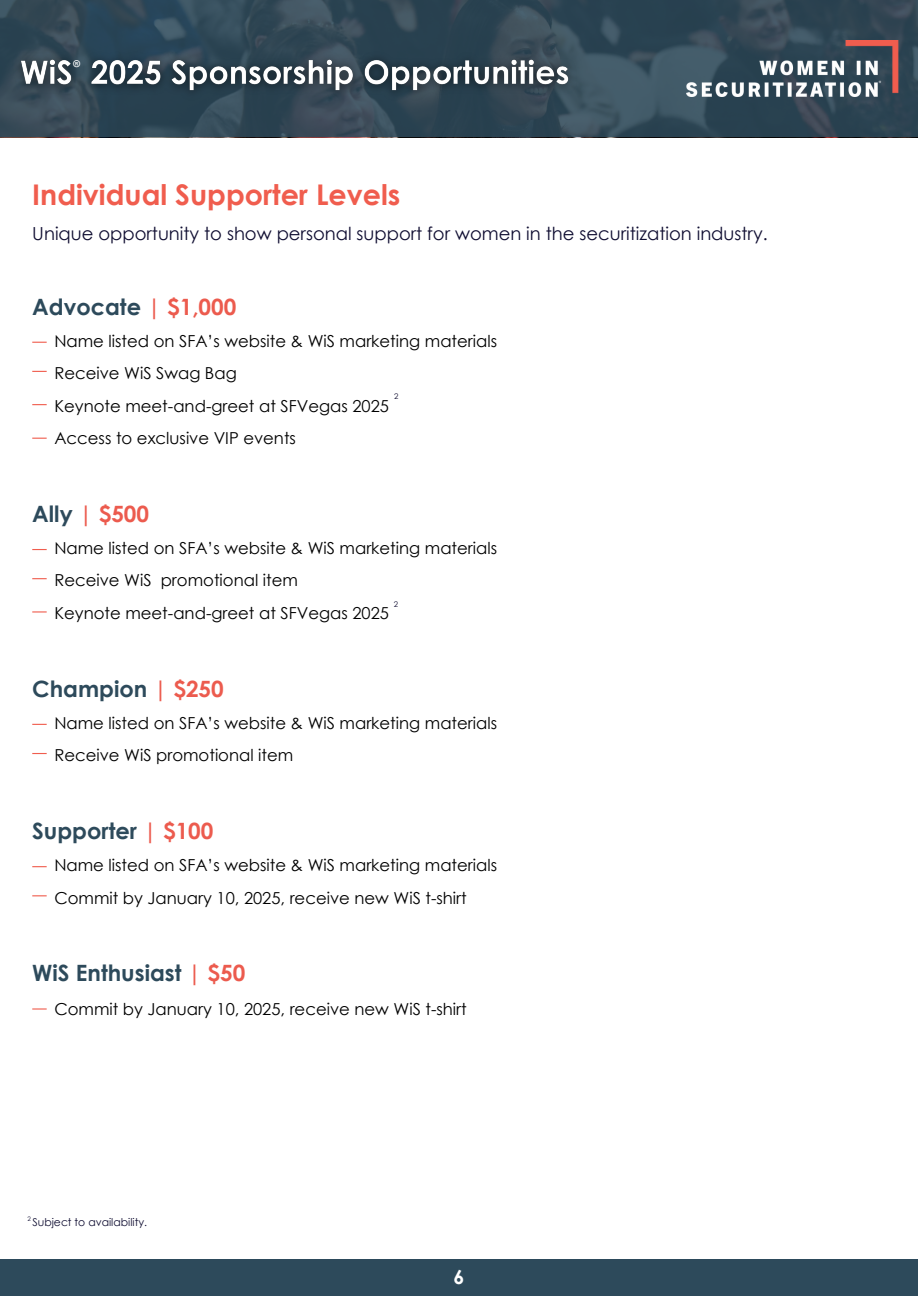
<style>
.page{position:relative;width:918px;height:1296px;background:#fff}
.page>*{position:absolute;margin:0;border:0;box-sizing:border-box;transform-origin:0 0}
.t1{font:700 28.5px "Century Gothic";color:#f05d4e}
.t2{font:700 22.5px "Century Gothic";color:#2d4a5b}
.t3{font:700 22.5px "Century Gothic";color:#ec5b4e}
.t4{font:700 19.5px "Century Gothic";color:#fff}
.t5{font:18px "Century Gothic";color:#0f0d31}
.t6{font:17.55px "Canva Sans";color:#fff}
.t7{font:16.5px "Century Gothic";color:#000}
.t8{font:10.8px "Century Gothic";color:#0f0d31}
.t9{font:7.8px "Century Gothic";color:#0f0d31}
.t10{font:6.3px "Century Gothic";color:#0f0d31}
.s1{color:#ec5b4e}
.s2{color:#2d4a5b}
</style>
<div class="page">
<svg style="left:32px;top:342px;width:15px;height:1px"></svg>
<svg style="left:32px;top:371px;width:15px;height:1px"></svg>
<svg style="left:32px;top:404px;width:15px;height:1px"></svg>
<svg style="left:32px;top:438px;width:15px;height:1px"></svg>
<svg style="left:32px;top:549px;width:15px;height:1px"></svg>
<svg style="left:32px;top:578px;width:15px;height:1px"></svg>
<svg style="left:32px;top:611px;width:15px;height:2px"></svg>
<svg style="left:32px;top:724px;width:15px;height:1px"></svg>
<svg style="left:32px;top:753px;width:15px;height:1px"></svg>
<svg style="left:32px;top:866px;width:15px;height:1px"></svg>
<svg style="left:32px;top:895px;width:15px;height:1px"></svg>
<svg style="left:32px;top:1008px;width:15px;height:2px"></svg>
<div style="left:0;top:1259px;width:918px;height:37px;background:#2d4a5b"></div>
<svg style="left:0;top:0;width:918px;height:137px;background:#324856"></svg>
<img style="left:5px;top:46px;width:579px;height:61px">
<img style="left:686px;top:41px;width:213px;height:56px">
<p class="t6" style="left:73px;top:54px;width:10px">®</p>
<h4 class="t1" style="left:32px;top:176px;width:370px">Individual Supporter Levels</h4>
<h4 class="t5" style="left:32px;top:222px;width:737px">Unique opportunity to show personal support for women in the securitization industry.</h4>
<p class="t2" style="left:32px;top:292px;width:206px">Advocate <span class="s1">| $1,000</span></p>
<p class="t7" style="left:54px;top:330px;width:444px">Name listed on SFA’s website &amp; WiS marketing materials</p>
<p class="t7" style="left:54px;top:363px;width:184px">Receive WiS Swag Bag</p>
<h2 class="t7" style="left:54px;top:395px;width:336px">Keynote meet-and-greet at SFVegas 2025</h2>
<h4 class="t7" style="left:54px;top:428px;width:243px">Access to exclusive VIP events</h4>
<h4 class="t9" style="left:394px;top:391px;width:6px">2</h4>
<h3 class="t3" style="left:32px;top:499px;width:118px"><span class="s2">Ally</span> | $500</h3>
<h4 class="t7" style="left:54px;top:537px;width:444px">Name listed on SFA’s website &amp; WiS marketing materials</h4>
<h4 class="t7" style="left:54px;top:570px;width:245px">Receive WiS promotional item</h4>
<h4 class="t7" style="left:54px;top:602px;width:336px">Keynote meet-and-greet at SFVegas 2025</h4>
<p class="t9" style="left:394px;top:600px;width:6px">2</p>
<h4 class="t2" style="left:32px;top:674px;width:193px">Champion <span class="s1">| $250</span></h4>
<p class="t7" style="left:54px;top:712px;width:444px">Name listed on SFA’s website &amp; WiS marketing materials</p>
<h3 class="t7" style="left:54px;top:745px;width:241px">Receive WiS promotional item</h3>
<h4 class="t2" style="left:32px;top:817px;width:183px">Supporter <span class="s1">| $100</span></h4>
<h4 class="t7" style="left:54px;top:854px;width:444px">Name listed on SFA’s website &amp; WiS marketing materials</h4>
<h4 class="t7" style="left:54px;top:887px;width:414px">Commit by January 10, 2025, receive new WiS t-shirt</h4>
<p class="t2" style="left:32px;top:959px;width:215px">WiS Enthusiast <span class="s1">| $50</span></p>
<h3 class="t7" style="left:54px;top:999px;width:414px">Commit by January 10, 2025, receive new WiS t-shirt</h3>
<h3 class="t10" style="left:28px;top:1215px;width:5px">2</h3>
<h4 class="t8" style="left:32px;top:1215px;width:116px">Subject to availability.</h4>
<h3 class="t4" style="left:454px;top:1265px;width:12px">6</h3>
</div>
